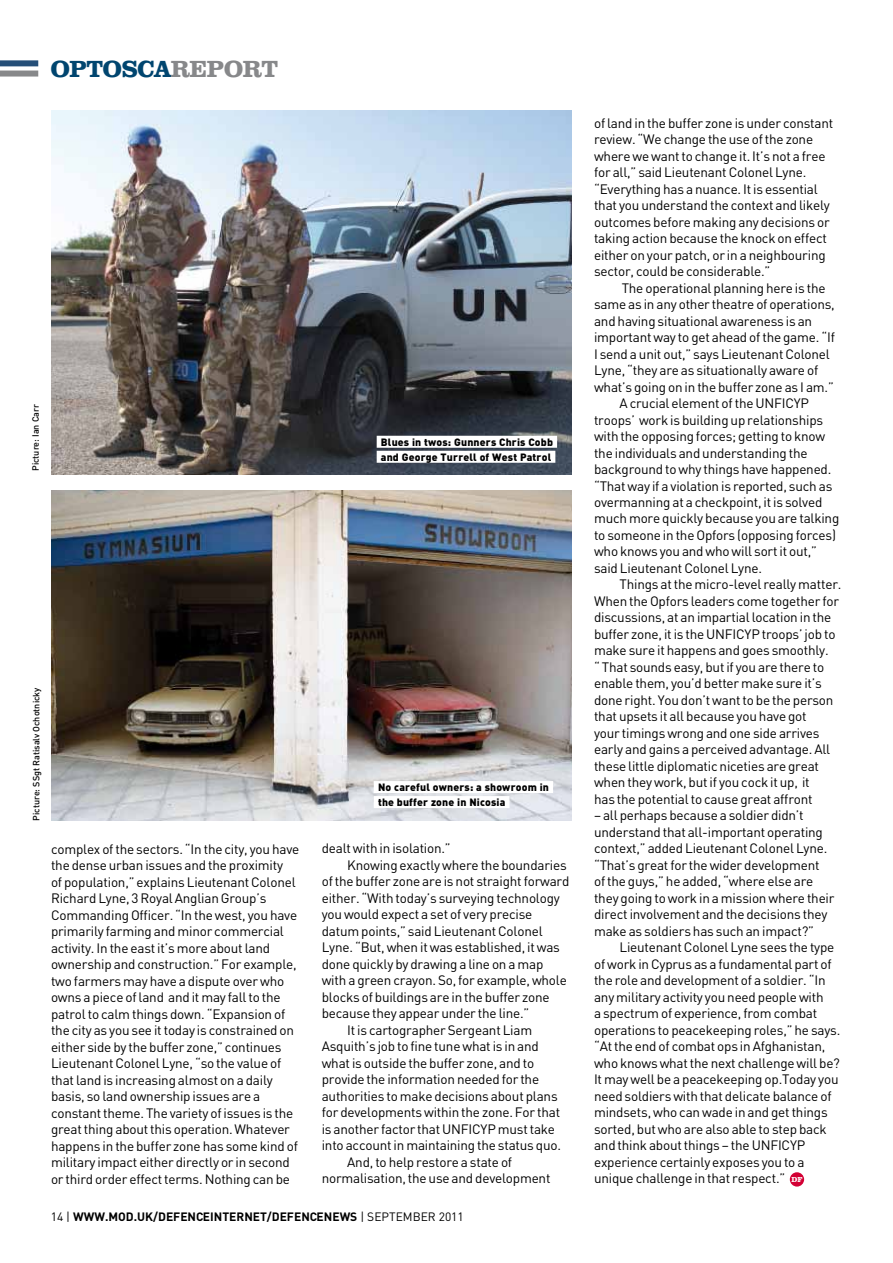
<style>
.page{position:relative;width:893px;height:1263px;background:#fff}
.page>*{position:absolute;margin:0;border:0;box-sizing:border-box;transform-origin:0 0}
.t1{font:700 24px "Clarendon BT";letter-spacing:-.025em;color:#00456f}
.t2{font:13.5px/16.5px "DIN";letter-spacing:-.015em;color:#000}
.t3{font:700 12px "DIN";color:#000}
.t4{font:900 10.5px/15px "DIN";letter-spacing:.015em;color:#000}
.t5{font:500 9px "DIN";color:#000}
.t6{font:700 7.5px "Clarendon BT";color:#fff}
.s1{color:#87888a}
.s2{font-weight:400}
</style>
<div class="page">
<div style="left:0;top:71px;width:38px;height:6px;background:#87888a"></div>
<div style="left:0;top:60px;width:38px;height:6px;background:#254f78"></div>
<img style="left:51px;top:111px;width:520px;height:363px">
<div style="left:790px;top:1172px;width:14px;height:14px;background:#d30034;border-radius:50%"></div>
<img style="left:51px;top:490px;width:520px;height:331px">
<div style="left:374px;top:781px;width:179px;height:12px;background:#fff"></div>
<div style="left:374px;top:796px;width:135px;height:12px;background:#fff"></div>
<div style="left:377px;top:436px;width:180px;height:12px;background:#fff"></div>
<div style="left:377px;top:451px;width:178px;height:12px;background:#fff"></div>
<h1 class="t1" style="left:51px;top:53px;width:229px">OPTOSCA<span class="s1">REPORT</span></h1>
<p class="t5" style="left:30px;top:471px;width:69px;rotate:-90deg">Picture: Ian Carr</p>
<p class="t5" style="left:30px;top:821px;width:135px;rotate:-90deg">Picture: SSgt Ratisalv Ochotnicky</p>
<p class="t2" style="left:51px;top:840px;width:250px">complex of the sectors. “In the city, you have the dense urban issues and the proximity<br>of population,” explains Lieutenant Colonel Richard Lyne, 3 Royal Anglian Group’s Commanding Officer. “In the west, you have primarily farming and minor commercial activity. In the east it’s more about land ownership and construction.” For example, two farmers may have a dispute over who owns a piece of land and it may fall to the patrol to calm things down. “Expansion of the city as you see it today is constrained on either side by the buffer zone,” continues Lieutenant Colonel Lyne, “so the value of that land is increasing almost on a daily basis, so land ownership issues are a constant theme. The variety of issues is the great thing about this operation. Whatever happens in the buffer zone has some kind of military impact either directly or in second or third order effect terms. Nothing can be</p>
<p class="t2" style="left:594px;top:114px;width:241px">of land in the buffer zone is under constant review. “We change the use of the zone where we want to change it. It’s not a free for all,” said Lieutenant Colonel Lyne. “Everything has a nuance. It is essential that you understand the context and likely outcomes before making any decisions or taking action because the knock on effect either on your patch, or in a neighbouring sector, could be considerable.”</p>
<p class="t2" style="left:622px;top:279px;width:205px">The operational planning here is the</p>
<p class="t2" style="left:594px;top:296px;width:242px">same as in any other theatre of operations,</p>
<p class="t2" style="left:594px;top:312px;width:220px">and having situational awareness is an</p>
<p class="t2" style="left:594px;top:329px;width:242px">important way to get ahead of the game. “If</p>
<p class="t2" style="left:594px;top:345px;width:237px">I send a unit out,” says Lieutenant Colonel</p>
<p class="t2" style="left:594px;top:362px;width:226px">Lyne, “they are as situationally aware of</p>
<p class="t2" style="left:594px;top:378px;width:241px">what’s going on in the buffer zone as I am.”</p>
<p class="t2" style="left:620px;top:395px;width:191px">A crucial element of the UNFICYP</p>
<p class="t2" style="left:594px;top:411px;width:231px">troops’ work is building up relationships</p>
<p class="t2" style="left:594px;top:428px;width:233px">with the opposing forces; getting to know</p>
<p class="t2" style="left:594px;top:444px;width:215px">the individuals and understanding the</p>
<p class="t2" style="left:594px;top:461px;width:239px">background to why things have happened.</p>
<p class="t2" style="left:594px;top:477px;width:240px">“That way if a violation is reported, such as</p>
<p class="t2" style="left:594px;top:494px;width:230px">overmanning at a checkpoint, it is solved</p>
<p class="t2" style="left:594px;top:510px;width:247px">much more quickly because you are talking</p>
<p class="t2" style="left:594px;top:527px;width:243px">to someone in the Opfors (opposing forces)</p>
<p class="t2" style="left:594px;top:543px;width:224px">who knows you and who will sort it out,”</p>
<p class="t2" style="left:594px;top:560px;width:170px">said Lieutenant Colonel Lyne.</p>
<p class="t2" style="left:620px;top:576px;width:223px">Things at the micro-level really matter.</p>
<p class="t2" style="left:594px;top:593px;width:247px">When the Opfors leaders come together for</p>
<p class="t2" style="left:594px;top:609px;width:239px">discussions, at an impartial location in the</p>
<p class="t2" style="left:594px;top:626px;width:243px">buffer zone, it is the UNFICYP troops’ job to</p>
<p class="t2" style="left:594px;top:642px;width:236px">make sure it happens and goes smoothly.</p>
<p class="t2" style="left:594px;top:659px;width:232px">“ That sounds easy, but if you are there to</p>
<p class="t2" style="left:594px;top:675px;width:229px">enable them, you’d better make sure it’s</p>
<p class="t2" style="left:594px;top:692px;width:241px">done right. You don’t want to be the person</p>
<p class="t2" style="left:594px;top:708px;width:214px">that upsets it all because you have got</p>
<p class="t2" style="left:594px;top:725px;width:227px">your timings wrong and one side arrives</p>
<p class="t2" style="left:594px;top:741px;width:238px">early and gains a perceived advantage. All</p>
<p class="t2" style="left:594px;top:758px;width:227px">these little diplomatic niceties are great</p>
<p class="t2" style="left:594px;top:774px;width:217px">when they work, but if you cock it up, it</p>
<p class="t2" style="left:594px;top:791px;width:220px">has the potential to cause great affront</p>
<p class="t2" style="left:594px;top:807px;width:242px">– all perhaps because a soldier didn’t understand that all-important operating context,” added Lieutenant Colonel Lyne. “That’s great for the wider development<br>of the guys,” he added, “where else are they going to work in a mission where their direct involvement and the decisions they make as soldiers has such an impact?”</p>
<p class="t2" style="left:594px;top:939px;width:248px;text-indent:26px">Lieutenant Colonel Lyne sees the type of work in Cyprus as a fundamental part of the role and development of a soldier. “In any military activity you need people with<br>a spectrum of experience, from combat operations to peacekeeping roles,” he says. “At the end of combat ops in Afghanistan, who knows what the next challenge will be?<br>It may well be a peacekeeping op.Today you need soldiers with that delicate balance of mindsets, who can wade in and get things sorted, but who are also able to step back and think about things – the UNFICYP experience certainly exposes you to a unique challenge in that respect.”</p>
<p class="t4" style="left:381px;top:434px;width:174px">Blues in twos: Gunners Chris Cobb and George Turrell of West Patrol</p>
<p class="t4" style="left:378px;top:779px;width:172px">No careful owners: a showroom in the buffer zone in Nicosia</p>
<p class="t2" style="left:322px;top:840px;width:131px">dealt with in isolation.”</p>
<p class="t2" style="left:347px;top:856px;width:221px">Knowing exactly where the boundaries</p>
<p class="t2" style="left:322px;top:873px;width:249px">of the buffer zone are is not straight forward</p>
<p class="t2" style="left:322px;top:889px;width:240px">either. “With today’s surveying technology</p>
<p class="t2" style="left:322px;top:906px;width:212px">you would expect a set of very precise</p>
<p class="t2" style="left:322px;top:922px;width:222px">datum points,” said Lieutenant Colonel</p>
<p class="t2" style="left:322px;top:939px;width:240px">Lyne. “But, when it was established, it was</p>
<p class="t2" style="left:322px;top:955px;width:223px">done quickly by drawing a line on a map</p>
<p class="t2" style="left:322px;top:972px;width:247px">with a green crayon. So, for example, whole</p>
<p class="t2" style="left:322px;top:988px;width:229px">blocks of buildings are in the buffer zone</p>
<p class="t2" style="left:322px;top:1005px;width:209px">because they appear under the line.”</p>
<p class="t2" style="left:347px;top:1021px;width:187px">It is cartographer Sergeant Liam</p>
<p class="t2" style="left:322px;top:1038px;width:219px">Asquith’s job to fine tune what is in and</p>
<p class="t2" style="left:322px;top:1054px;width:214px">what is outside the buffer zone, and to</p>
<p class="t2" style="left:322px;top:1071px;width:219px">provide the information needed for the</p>
<p class="t2" style="left:322px;top:1087px;width:237px">authorities to make decisions about plans</p>
<p class="t2" style="left:322px;top:1104px;width:240px">for developments within the zone. For that</p>
<p class="t2" style="left:322px;top:1120px;width:235px">is another factor that UNFICYP must take</p>
<p class="t2" style="left:322px;top:1137px;width:241px">into account in maintaining the status quo.</p>
<p class="t2" style="left:347px;top:1153px;width:166px">And, to help restore a state of</p>
<p class="t2" style="left:322px;top:1170px;width:230px">normalisation, the use and development</p>
<p class="t6" style="left:791px;top:1175px;width:13px">DF</p>
<p class="t3" style="left:51px;top:1208px;width:415px"><span class="s2">14 |</span> WWW.MOD.UK/DEFENCEINTERNET/DEFENCEN EWS <span class="s2">| SEPTEMBER 2011</span></p>
</div>
